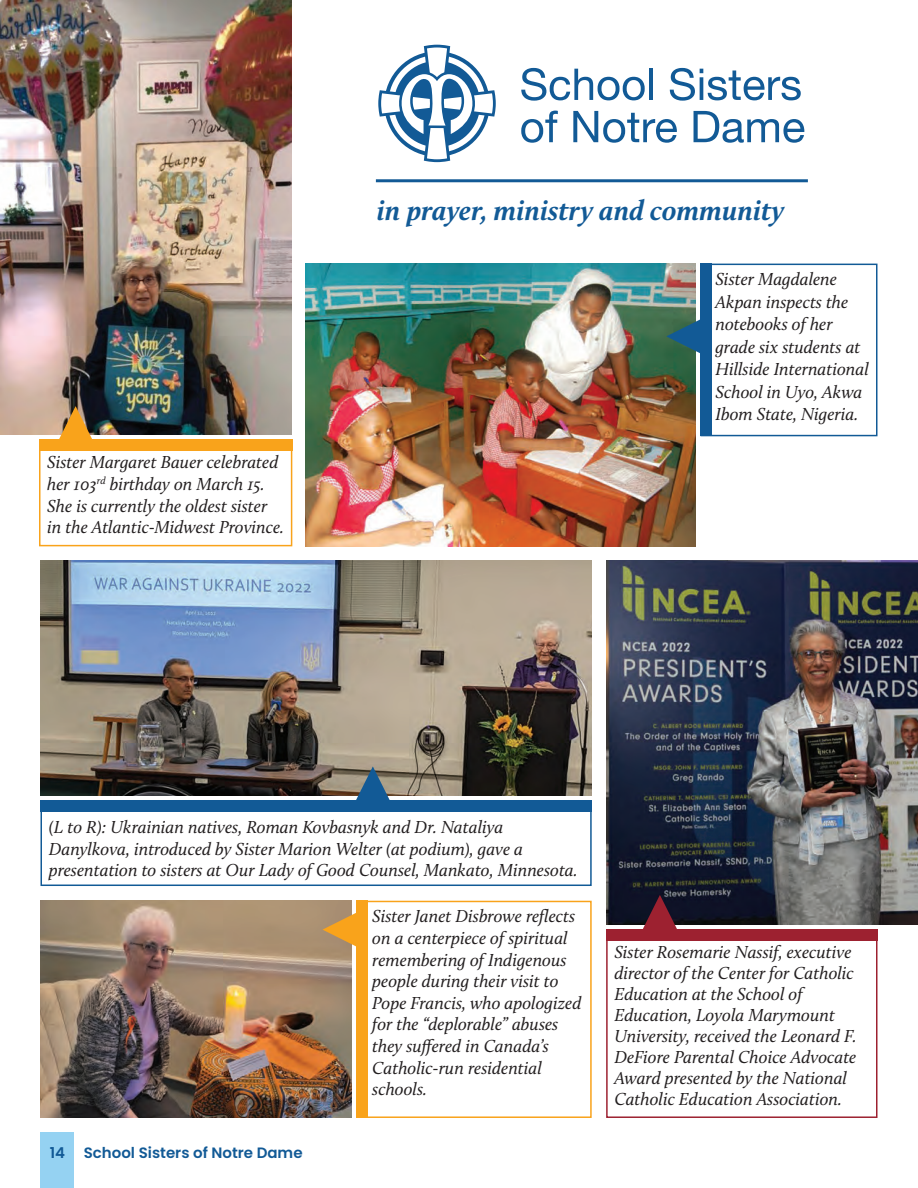
<style>
.page{position:relative;width:918px;height:1188px;background:#fff}
.page>*{position:absolute;margin:0;border:0;box-sizing:border-box;transform-origin:0 0}
.t1{font:italic 700 28.5px "Calluna";color:#125a96}
.t2{font:italic 18px/21.6px "Calluna";color:#231f20}
.t3{font:600 15px "Poppins";color:#125a96}
</style>
<div class="page">
<div style="left:40px;top:1132px;width:34px;height:56px;background:#95d2f2"></div>
<img style="left:40px;top:560px;width:552px;height:236px">
<img style="left:606px;top:560px;width:312px;height:364px">
<img style="left:40px;top:901px;width:312px;height:217px">
<svg style="left:378px;top:45px;width:118px;height:117px"></svg>
<svg style="left:521px;top:68px;width:124px;height:33px"></svg>
<hr style="left:649px;top:69px;width:4px;height:31px;background:#125a96">
<svg style="left:670px;top:68px;width:131px;height:33px"></svg>
<svg style="left:521px;top:111px;width:37px;height:32px"></svg>
<svg style="left:573px;top:111px;width:104px;height:32px"></svg>
<svg style="left:694px;top:111px;width:110px;height:32px"></svg>
<hr style="left:376px;top:179px;width:432px;height:3px;background:#125a96">
<svg style="left:606px;top:941px;width:272px;height:177px"></svg>
<img style="left:0;top:0;width:292px;height:434px">
<svg style="left:40px;top:811px;width:552px;height:75px"></svg>
<svg style="left:38px;top:406px;width:255px;height:141px"></svg>
<svg style="left:355px;top:766px;width:35px;height:34px"></svg>
<svg style="left:642px;top:895px;width:35px;height:34px"></svg>
<div style="left:39px;top:440px;width:253px;height:11px;background:#f9a31b"></div>
<img style="left:306px;top:264px;width:390px;height:282px">
<svg style="left:666px;top:263px;width:212px;height:174px"></svg>
<svg style="left:363px;top:900px;width:229px;height:218px"></svg>
<svg style="left:323px;top:912px;width:33px;height:35px"></svg>
<div style="left:356px;top:901px;width:12px;height:217px;background:#f9a31b"></div>
<div style="left:40px;top:800px;width:552px;height:11px;background:#125a96"></div>
<div style="left:606px;top:929px;width:272px;height:12px;background:#9d2130"></div>
<h1 class="t1" style="left:377px;top:193px;width:409px">in prayer, ministry and community</h1>
<p class="t2" style="left:47px;top:451px;width:238px">Sister Margaret Bauer celebrated her 103<sup>rd</sup> birthday on March 15.<br>She is currently the oldest sister in the Atlantic-Midwest Province.</p>
<p class="t2" style="left:716px;top:268px;width:155px;line-height:22.5px">Sister Magdalene<br>Akpan inspects the notebooks of her grade six students at<br>Hillside International<br>School in Uyo, Akwa<br>Ibom State, Nigeria.</p>
<p class="t2" style="left:49px;top:816px;width:531px">(L to R): Ukrainian natives, Roman Kovbasnyk and Dr. Nataliya<br>Danylkova, introduced by Sister Marion Welter (at podium), gave a presentation to sisters at Our Lady of Good Counsel, Mankato, Minnesota.</p>
<p class="t3" style="left:50px;top:1144px;width:254px">14 School Sisters of Notre Dame</p>
<p class="t2" style="left:372px;top:905px;width:211px">Sister Janet Disbrowe reflects on a centerpiece of spiritual remembering of Indigenous people during their visit to<br>Pope Francis, who apologized for the “deplorable” abuses they suffered in Canada’s<br>Catholic-run residential schools.</p>
<p class="t2" style="left:614px;top:941px;width:244px;line-height:21px">Sister Rosemarie Nassif, executive director of the Center for Catholic Education at the School of Education, Loyola Marymount University, received the Leonard F.<br>DeFiore Parental Choice Advocate Award presented by the National Catholic Education Association.</p>
</div>
